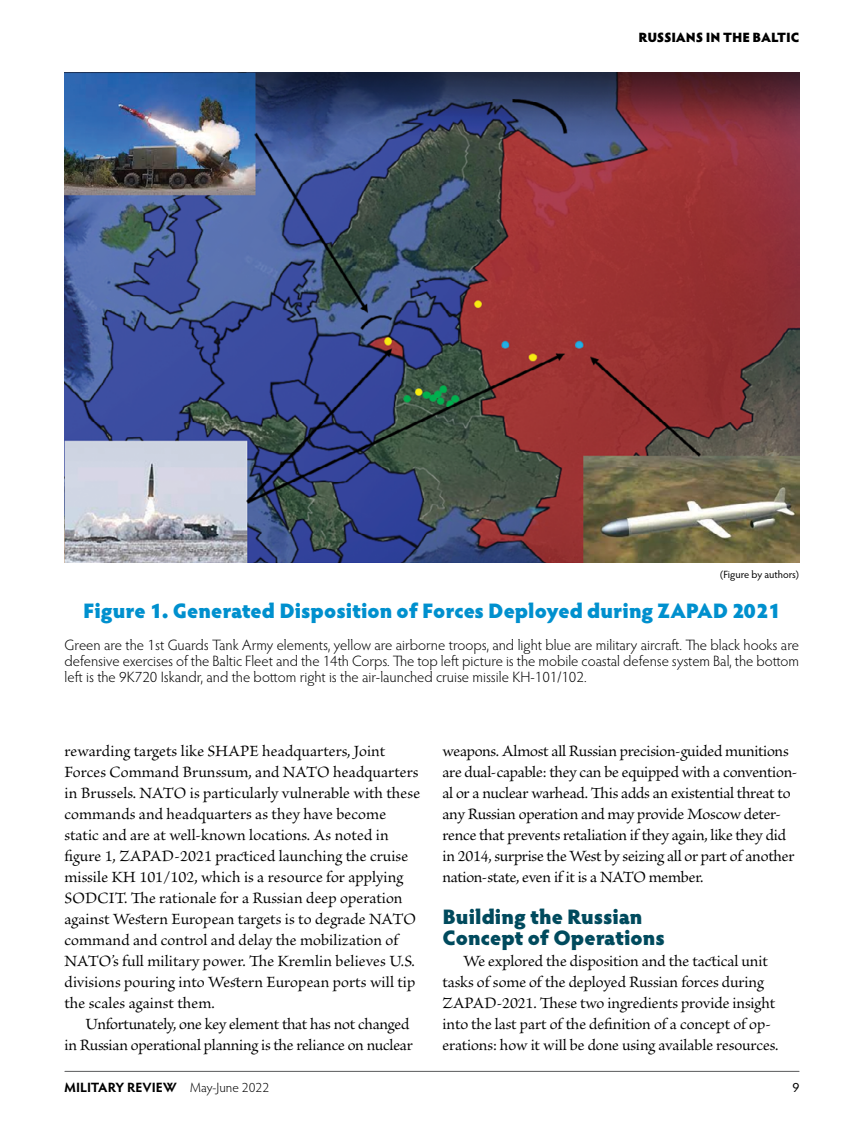
<style>
.page{position:relative;width:864px;height:1134px;background:#fff}
.page>*{position:absolute;margin:0;border:0;box-sizing:border-box;transform-origin:0 0}
.Figure_title{font:900 21px "Hypatia Sans Pro";color:#0090ce}
.Subhead_New{font:900 21px/21px "Hypatia Sans Pro";color:#004a5d}
.body{font:16.5px/21px "Brioso Pro";letter-spacing:-.005em;color:#000}
.sub-title{font:300 15px/16.2px "Hypatia Sans Pro";color:#000;text-align:justify}
.t1{font:700 13.5px "Hypatia Sans Pro";letter-spacing:-.005em;color:#000}
.t2{font:900 13.5px "Hypatia Sans Pro";letter-spacing:-.01em;color:#000}
.t3{font:13.5px "Hypatia Sans Pro";color:#000}
.photocredit{font:10.5px "Hypatia Sans Pro";letter-spacing:-.005em;color:#000}
.s1{font-weight:300}
</style>
<div class="page">
<hr style="left:65px;top:1071px;width:734px;height:1px;background:#58595b">
<img style="left:64px;top:73px;width:735px;height:490px">
<p class="t2" style="left:638px;top:27px;width:163px">RUSSIANS IN THE BALTIC</p>
<p class="photocredit" style="left:720px;top:567px;width:81px">(Figure by authors)</p>
<p class="Figure_title" style="left:83px;top:595px;width:698px">Figure 1. Generated Disposition of Forces Deployed during ZAPAD 2021</p>
<p class="sub-title" style="left:65px;top:636px;width:736px">Green are the 1st Guards Tank Army elements, yellow are airborne troops, and light blue are military aircraft. The black hooks are defensive exercises of the Baltic Fleet and the 14th Corps. The top left picture is the mobile coastal defense system Bal, the bottom left is the 9K720 Iskandr, and the bottom right is the air-launched cruise missile KH-101/102.</p>
<p class="body" style="left:64px;top:741px;width:357px">rewarding targets like SHAPE headquarters, Joint Forces Command Brunssum, and NATO headquarters in Brussels. NATO is particularly vulnerable with these commands and headquarters as they have become static and are at well-known locations. As noted in figure 1, ZAPAD-2021 practiced launching the cruise missile KH 101/102, which is a resource for applying SODCIT. The rationale for a Russian deep operation against Western European targets is to degrade NATO command and control and delay the mobilization of NATO’s full military power. The Kremlin believes U.S. divisions pouring into Western European ports will tip the scales against them.</p>
<p class="body" style="left:64px;top:1014px;width:350px;text-align:right">Unfortunately, one key element that has not changed<br>in Russian operational planning is the reliance on nuclear</p>
<p class="body" style="left:442px;top:741px;width:356px">weapons. Almost all Russian precision-guided munitions are dual-capable: they can be equipped with a convention&shy;al or a nuclear warhead. This adds an existential threat to any Russian operation and may provide Moscow deter&shy;rence that prevents retaliation if they again, like they did in 2014, surprise the West by seizing all or part of another nation-state, even if it is a NATO member.</p>
<p class="Subhead_New" style="left:442px;top:905px;width:224px">Building the Russian<br>Concept of Operations</p>
<p class="body" style="left:442px;top:951px;width:337px;text-indent:21px">We explored the disposition and the tactical unit tasks of some of the deployed Russian forces during ZAPAD-2021. These two ingredients provide insight into the last part of the definition of a concept of op&shy;erations: how it will be done using available resources.</p>
<p class="t1" style="left:64px;top:1078px;width:206px">MILITARY REVIEW <span class="s1">May-June 2022</span></p>
<p class="t3" style="left:793px;top:1078px;width:8px">9</p>
</div>
